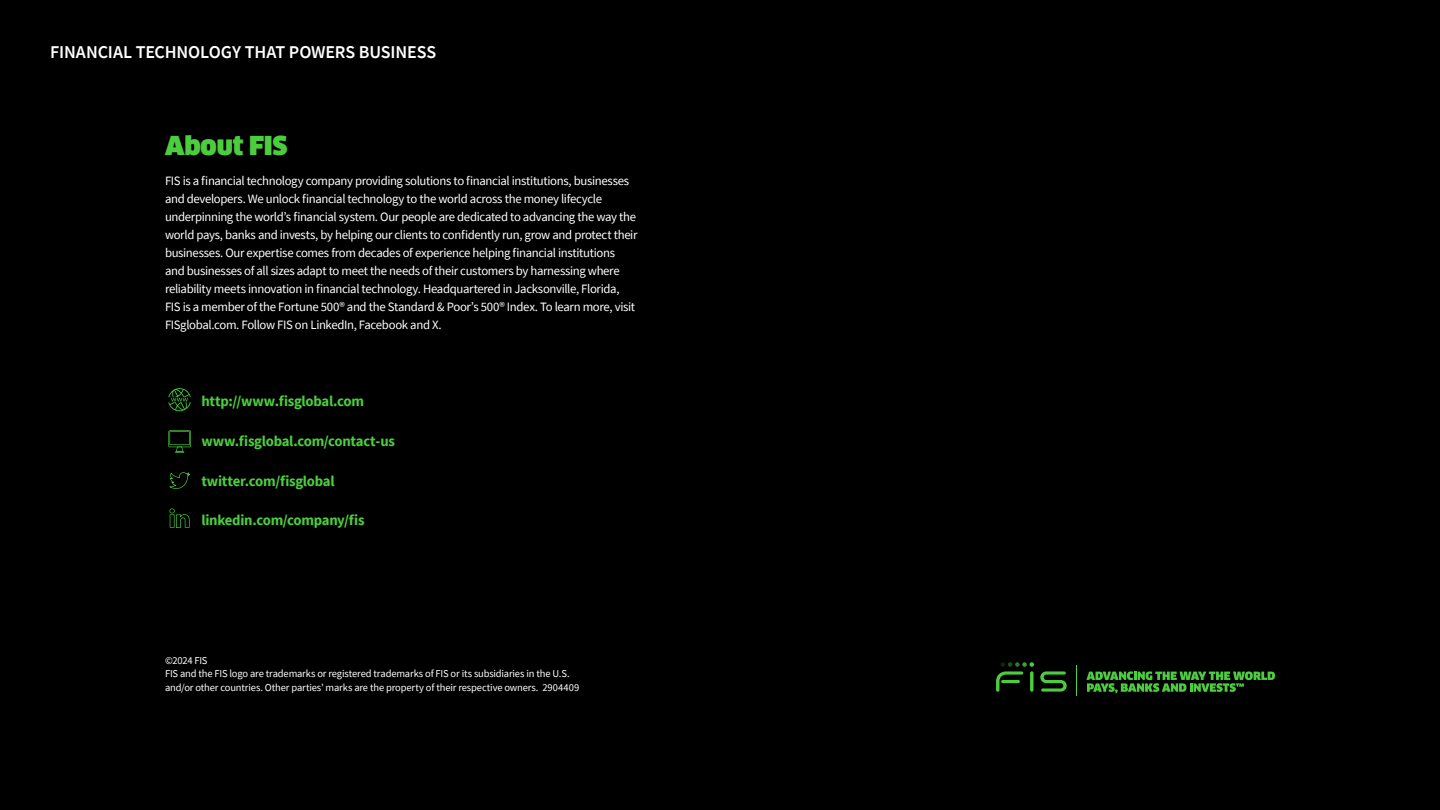
<style>
.page{position:relative;width:1440px;height:810px;background:#000}
.page>*{position:absolute;margin:0;border:0;box-sizing:border-box;transform-origin:0 0}
.t1{font:900 25.5px "Clan Offc Pro";letter-spacing:-.005em;color:#4bcd3e}
.t2{font:600 18px "Source Sans Pro";letter-spacing:-.01em;color:#fff}
.t3{font:700 14.7px "Source Sans Pro";letter-spacing:-.02em;color:#4bcd3e}
.t4{font:12.75px/18px "Source Sans Pro";letter-spacing:-.03em;color:#fff}
.t5{font:10.5px/13.5px "Source Sans Pro";letter-spacing:-.015em;color:#fff}
</style>
<div class="page">
<svg style="left:1040px;top:671px;width:27px;height:21px"></svg>
<svg style="left:996px;top:662px;width:38px;height:30px"></svg>
<hr style="left:1001px;top:680px;width:19px;height:3px;background:#4bcd3e;border-radius:2px">
<svg style="left:1030px;top:671px;width:4px;height:21px"></svg>
<hr style="left:1076px;top:665px;width:1px;height:31px;background:#4bcd3e">
<svg style="left:1086px;top:671px;width:189px;height:22px"></svg>
<svg style="left:168px;top:430px;width:23px;height:23px"></svg>
<svg style="left:169px;top:472px;width:21px;height:17px"></svg>
<svg style="left:169px;top:508px;width:21px;height:20px"></svg>
<svg style="left:168px;top:388px;width:23px;height:24px"></svg>
<h2 class="t2" style="left:50px;top:40px;width:388px">FINANCIAL TECHNOLOGY THAT POWERS BUSINESS</h2>
<h1 class="t1" style="left:165px;top:131px;width:124px">About FIS</h1>
<p class="t4" style="left:165px;top:172px;width:474px">FIS is a financial technology company providing solutions to financial institutions, businesses and developers. We unlock financial technology to the world across the money lifecycle underpinning the world’s financial system. Our people are dedicated to advancing the way the world pays, banks and invests, by helping our clients to confidently run, grow and protect their businesses. Our expertise comes from decades of experience helping financial institutions and businesses of all sizes adapt to meet the needs of their customers by harnessing where reliability meets innovation in financial technology. Headquartered in Jacksonville, Florida, FIS is a member of the Fortune 500® and the Standard &amp; Poor’s 500® Index. To learn more, visit FISglobal.com. Follow FIS on LinkedIn, Facebook and X.</p>
<p class="t3" style="left:201px;top:391px;width:164px">http://www.fisglobal.com</p>
<p class="t3" style="left:201px;top:432px;width:195px">www.fisglobal.com/contact-us</p>
<p class="t3" style="left:201px;top:471px;width:135px">twitter.com/fisglobal</p>
<p class="t3" style="left:201px;top:510px;width:165px">linkedin.com/company/fis</p>
<p class="t5" style="left:165px;top:653px;width:416px">©2024 FIS<br>FIS and the FIS logo are trademarks or registered trademarks of FIS or its subsidiaries in the U.S. and/or other countries. Other parties’ marks are the property of their respective owners. 2904409</p>
</div>
